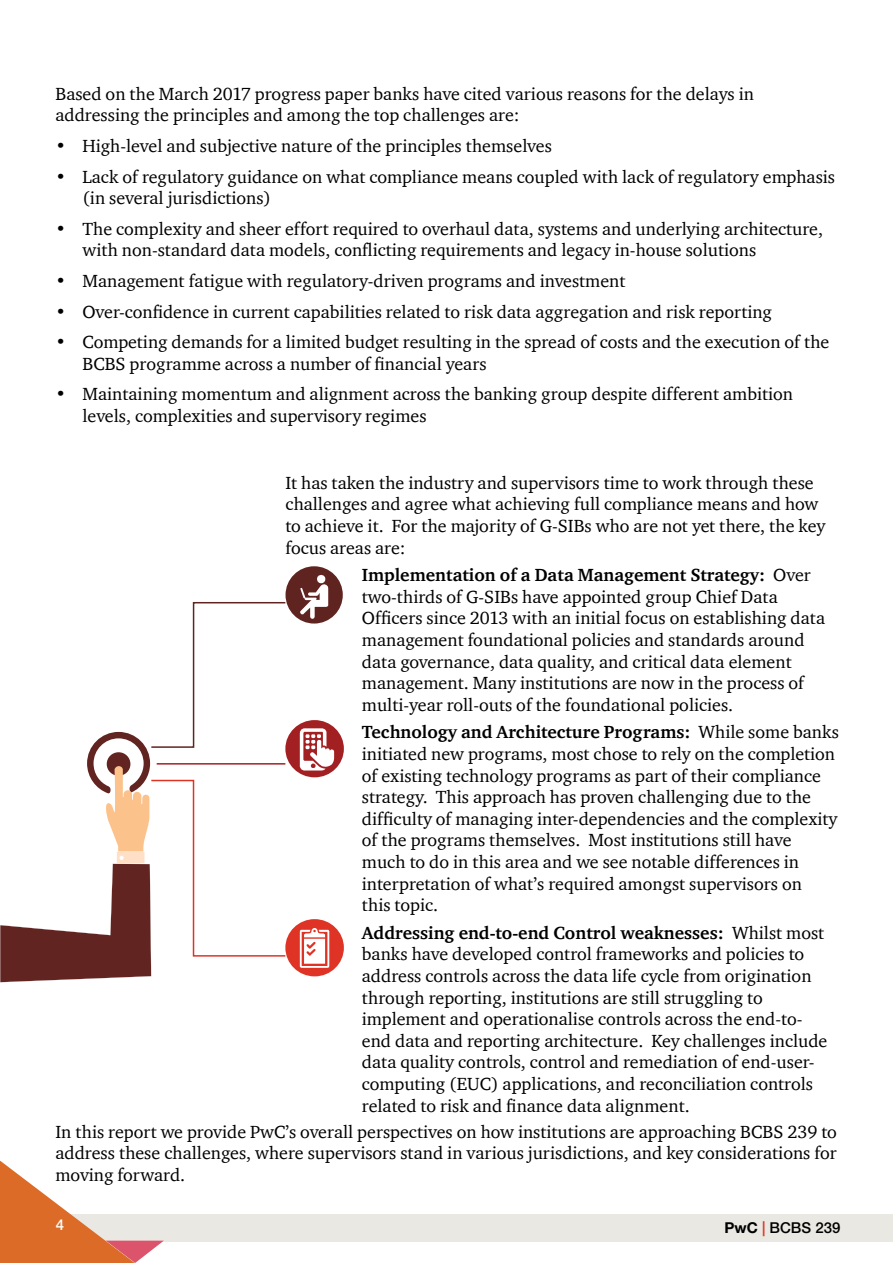
<style>
.page{position:relative;width:893px;height:1263px;background:#fff}
.page>*{position:absolute;margin:0;border:0;box-sizing:border-box;transform-origin:0 0}
.t1{font:18px/21.6px "ITC Charter Com";color:#000}
.t2{font:500 15px "Helvetica Neue";color:#000}
.t3{font:500 15px "Helvetica Neue";color:#fff}
.s1{font-weight:700}
.s2{color:#df3326}
</style>
<div class="page">
<div style="left:50px;top:1214px;width:843px;height:28px;background:#eae8e2"></div>
<svg style="left:0;top:1161px;width:164px;height:102px"></svg>
<svg style="left:0;top:602px;width:287px;height:380px"></svg>
<div style="left:285px;top:566px;width:58px;height:57px;background:#602420;border-radius:50%"></div>
<svg style="left:300px;top:575px;width:28px;height:44px"></svg>
<div style="left:285px;top:720px;width:59px;height:57px;background:#a32022;border-radius:50%"></div>
<svg style="left:300px;top:728px;width:34px;height:42px"></svg>
<div style="left:285px;top:919px;width:59px;height:57px;background:#df3326;border-radius:50%"></div>
<svg style="left:300px;top:928px;width:29px;height:40px"></svg>
<p class="t1" style="left:55px;top:83px;width:700px">Based on the March 2017 progress paper banks have cited various reasons for the delays in addressing the principles and among the top challenges are:</p>
<p class="t1" style="left:55px;top:135px;width:498px">• High-level and subjective nature of the principles themselves</p>
<p class="t1" style="left:82px;top:165px;width:754px;text-indent:-27px">• Lack of regulatory guidance on what compliance means coupled with lack of regulatory emphasis (in several jurisdictions)</p>
<p class="t1" style="left:82px;top:218px;width:742px;text-indent:-27px">• The complexity and sheer effort required to overhaul data, systems and underlying architecture, with non-standard data models, conflicting requirements and legacy in-house solutions</p>
<p class="t1" style="left:55px;top:270px;width:572px">• Management fatigue with regulatory-driven programs and investment</p>
<p class="t1" style="left:55px;top:300px;width:718px">• Over-confidence in current capabilities related to risk data aggregation and risk reporting</p>
<p class="t1" style="left:82px;top:331px;width:748px;text-indent:-27px">• Competing demands for a limited budget resulting in the spread of costs and the execution of the<br>BCBS programme across a number of financial years</p>
<p class="t1" style="left:82px;top:383px;width:712px;text-indent:-27px">• Maintaining momentum and alignment across the banking group despite different ambition levels, complexities and supervisory regimes</p>
<p class="t1" style="left:285px;top:471px;width:541px">It has taken the industry and supervisors time to work through these challenges and agree what achieving full compliance means and how to achieve it. For the majority of G-SIBs who are not yet there, the key focus areas are:</p>
<p class="t1" style="left:362px;top:564px;width:465px;text-indent:-39px"><span class="s1">• Implementation of a Data Management Strategy:</span> Over two-thirds of G-SIBs have appointed group Chief Data Officers since 2013 with an initial focus on establishing data management foundational policies and standards around data governance, data quality, and critical data element management. Many institutions are now in the process of multi-year roll-outs of the foundational policies.</p>
<p class="t1" style="left:362px;top:721px;width:479px;text-indent:-39px"><span class="s1">• Technology and Architecture Programs:</span> While some banks initiated new programs, most chose to rely on the completion of existing technology programs as part of their compliance strategy. This approach has proven challenging due to the difficulty of managing inter-dependencies and the complexity of the programs themselves. Most institutions still have much to do in this area and we see notable differences in interpretation of what’s required amongst supervisors on<br>this topic.</p>
<p class="t1" style="left:362px;top:921px;width:467px;text-indent:-39px"><span class="s1">• Addressing end-to-end Control weaknesses:</span> Whilst most banks have developed control frameworks and policies to address controls across the data life cycle from origination through reporting, institutions are still struggling to implement and operationalise controls across the end-to&shy;end data and reporting architecture. Key challenges include data quality controls, control and remediation of end-user&shy;computing (EUC) applications, and reconciliation controls related to risk and finance data alignment.</p>
<p class="t1" style="left:55px;top:1120px;width:783px;text-align:justify">In this report we provide PwC’s overall perspectives on how institutions are approaching BCBS 239 to address these challenges, where supervisors stand in various jurisdictions, and key considerations for moving forward.</p>
<p class="t3" style="left:56px;top:1216px;width:10px">4</p>
<p class="t2" style="left:724px;top:1219px;width:117px"><span class="s1">PwC</span> <span class="s2">|</span> BCBS 239</p>
</div>
